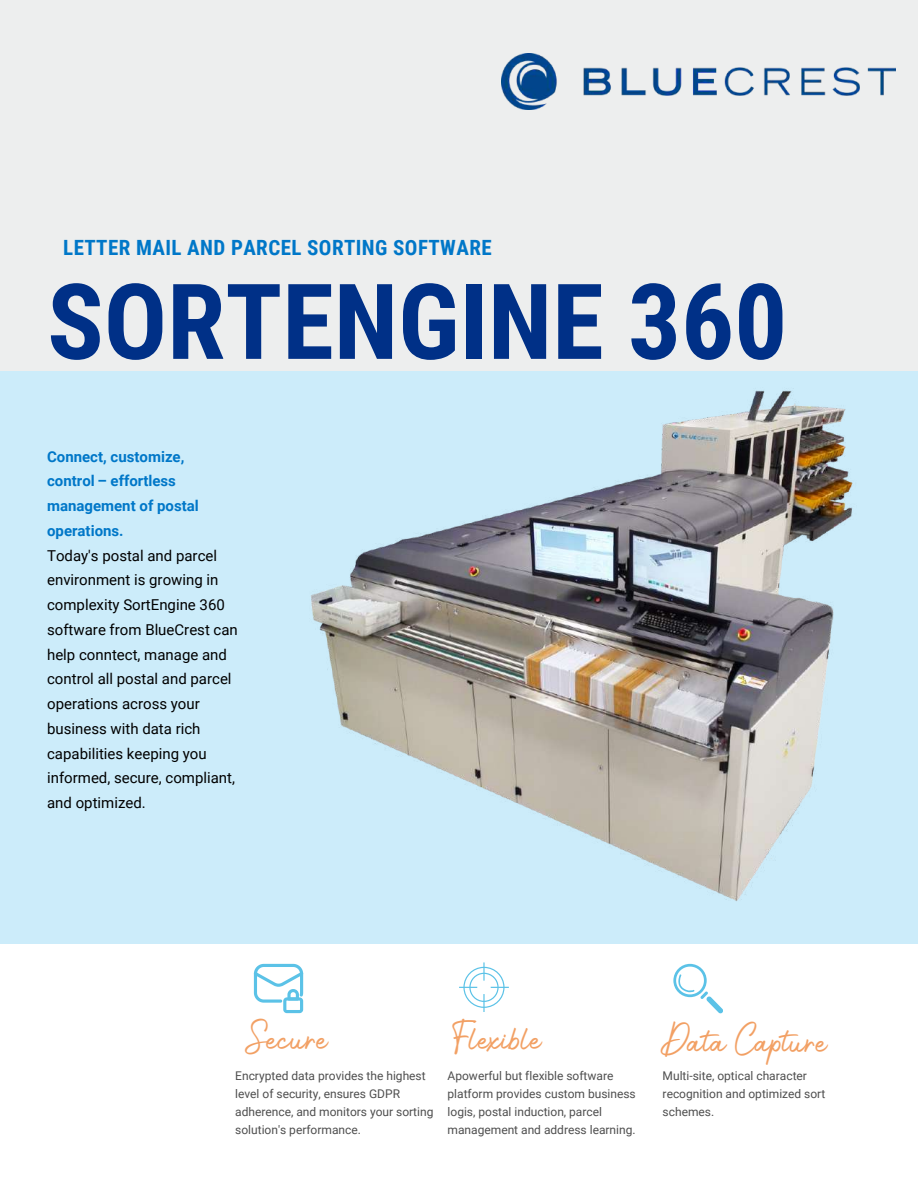
<style>
.page{position:relative;width:918px;height:1188px;background:#fff}
.page>*{position:absolute;margin:0;border:0;box-sizing:border-box;transform-origin:0 0}
.t1{font:700 105px "Roboto Condensed";color:#003087}
.t2{font:700 21px "Roboto Condensed";letter-spacing:.02em;color:#0077c8}
.t3{font:21px "Photoshoot";color:#f2a064}
.t4{font:15px/24.8px "Roboto";color:#000}
.t5{font:700 15px/24.8px "Roboto";color:#0077c8}
.t6{font:12px/18px "Roboto";color:#4e4e4e}
</style>
<div class="page">
<div style="left:0;top:371px;width:918px;height:573px;background:#ccecfa"></div>
<div style="left:0;top:0;width:918px;height:371px;background:#edeeee"></div>
<svg style="left:254px;top:964px;width:49px;height:49px"></svg>
<svg style="left:459px;top:962px;width:50px;height:50px"></svg>
<svg style="left:673px;top:964px;width:50px;height:49px"></svg>
<img style="left:502px;top:54px;width:393px;height:55px">
<img style="left:311px;top:390px;width:542px;height:511px">
<h2 class="t2" style="left:63px;top:236px;width:430px">LETTER MAIL AND PARCEL SORTING SOFTWARE</h2>
<h1 class="t1" style="left:47px;top:262px;width:742px">SORTENGINE 360</h1>
<p class="t5" style="left:47px;top:444px;width:153px">Connect, customize, control – effortless management of postal operations.</p>
<p class="t4" style="left:47px;top:543px;width:192px">Today's postal and parcel environment is growing in complexity SortEngine 360 software from BlueCrest can help conntect, manage and control all postal and parcel operations across your business with data rich capabilities keeping you informed, secure, compliant, and optimized.</p>
<h2 class="t3" style="left:245px;top:1032px;width:84px">Secure</h2>
<h2 class="t3" style="left:661px;top:1035px;width:168px">Data Capture</h2>
<p class="t6" style="left:663px;top:1067px;width:164px">Multi-site, optical character recognition and optimized sort schemes.</p>
<h2 class="t3" style="left:453px;top:1032px;width:91px">Flexible</h2>
<p class="t6" style="left:448px;top:1067px;width:190px">Apowerful but flexible software platform provides custom business logis, postal induction, parcel management and address learning.</p>
<p class="t6" style="left:235px;top:1067px;width:200px">Encrypted data provides the highest level of security, ensures GDPR adherence, and monitors your sorting solution's performance.</p>
</div>
